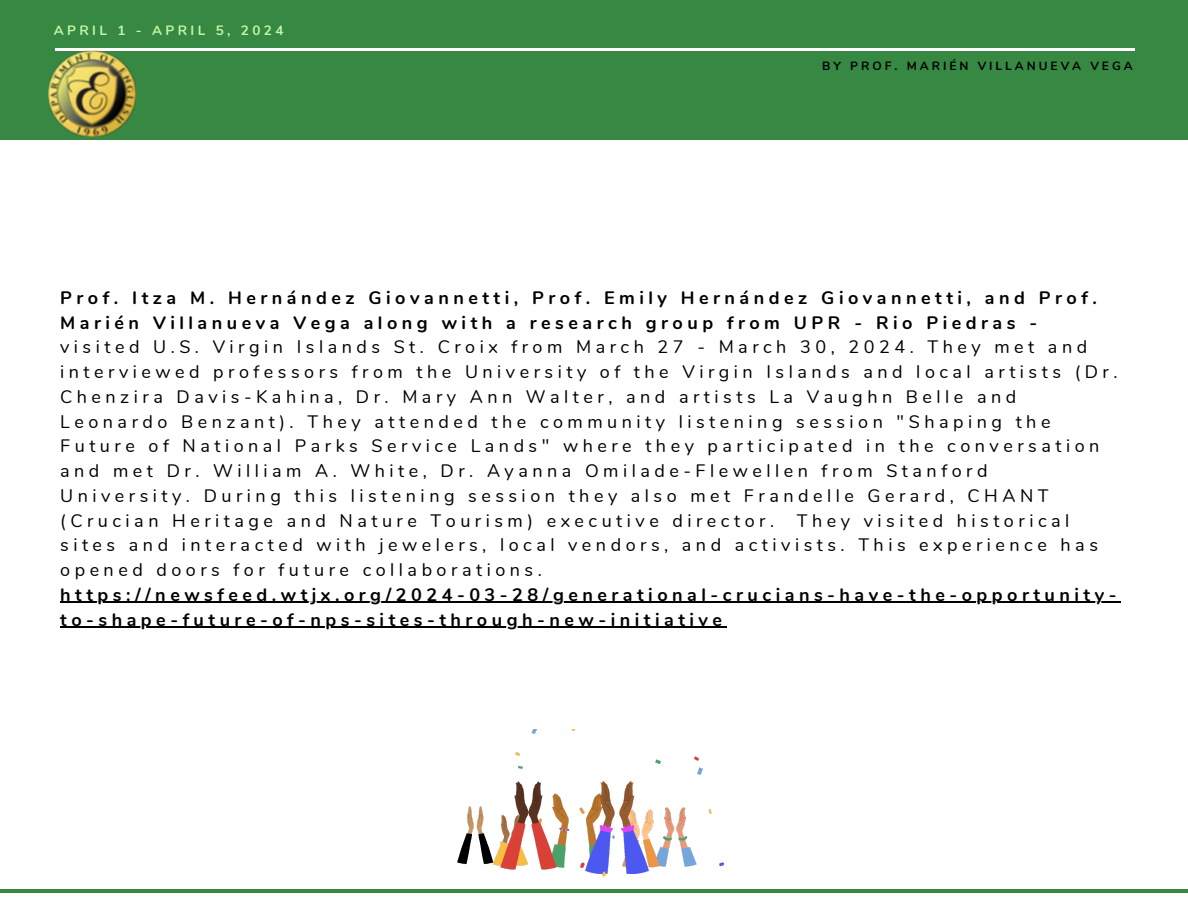
<style>
.page{position:relative;width:1188px;height:918px;background:#fff}
.page>*{position:absolute;margin:0;border:0;box-sizing:border-box;transform-origin:0 0}
.t1{font:18px/24.8px "Nunito";letter-spacing:.25em;color:#000}
.t2{font:700 18px/24.8px "Nunito";letter-spacing:.25em;color:#000}
.t3{font:700 13.5px "Nunito";letter-spacing:.25em;color:#c2f6a5}
.t4{font:700 12px "Nunito";letter-spacing:.25em;color:#000}
.s1{font-weight:700}
</style>
<div class="page">
<div style="left:0;top:0;width:1188px;height:140px;background:#368843"></div>
<hr style="left:55px;top:49px;width:1080px;height:2px;background:#fff">
<hr style="left:0;top:889px;width:1188px;height:3px;background:#368843">
<img style="left:48px;top:50px;width:87px;height:87px">
<img style="left:457px;top:730px;width:267px;height:147px">
<hr style="left:60px;top:602px;width:1061px;height:1px;background:#000">
<hr style="left:60px;top:627px;width:667px;height:1px;background:#000">
<p class="t3" style="left:54px;top:21px;width:231px">APRIL 1 - APRIL 5, 2024</p>
<p class="t4" style="left:822px;top:58px;width:312px">BY PROF. MARIÉN VILLANUEVA VEGA</p>
<h1 class="t1" style="left:60px;top:285px;width:1059px"><span class="s1">Prof. Itza M. Hernández Giovannetti, Prof. Emily Hernández Giovannetti, and Prof.<br>Marién Villanueva Vega along with a research group from UPR - Rio Piedras - </span>visited U.S. Virgin Islands St. Croix from March 27 - March 30, 2024. They met and interviewed professors from the University of the Virgin Islands and local artists (Dr.<br>Chenzira Davis-Kahina, Dr. Mary Ann Walter, and artists La Vaughn Belle and Leonardo Benzant). They attended the community listening session "Shaping the Future of National Parks Service Lands" where they participated in the conversation and met Dr. William A. White, Dr. Ayanna Omilade-Flewellen from Stanford University. During this listening session they also met Frandelle Gerard, CHANT (Crucian Heritage and Nature Tourism) executive director.</h1>
<h1 class="t1" style="left:60px;top:508px;width:1039px;text-indent:737px">They visited historical sites and interacted with jewelers, local vendors, and activists. This experience has opened doors for future collaborations.</h1>
<p class="t2" style="left:60px;top:582px;width:1058px">https://newsfeed.wtjx.org/2024-03-28/generational-crucians-have-the-opportunity&shy;to-shape-future-of-nps-sites-through-new-initiative</p>
</div>
